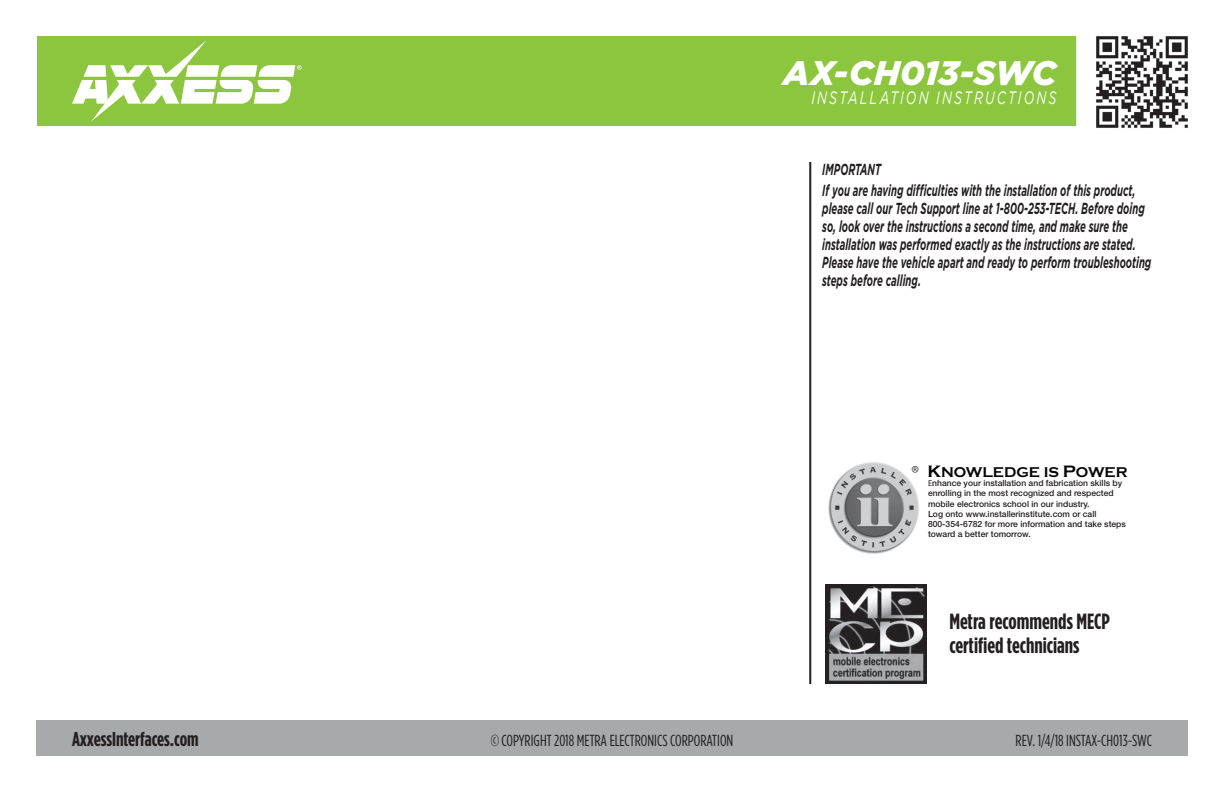
<style>
.page{position:relative;width:1224px;height:792px;background:#fff}
.page>*{position:absolute;margin:0;border:0;box-sizing:border-box;transform-origin:0 0}
.t1{font:italic 900 34px "Gotham";letter-spacing:-.01em;color:#fff}
.t2{font:700 22px/24px "Gotham Condensed";color:#231f20}
.t3{font:700 20px "Gotham Condensed";color:#231f20}
.t4{font:italic 18px "Gotham";letter-spacing:.165em;color:#fff;scale:.7 1}
.t5{font:italic 700 16px/18px "Gotham";color:#231f20;scale:.6 1}
.t6{font:16px "Gotham Condensed";color:#231f20}
.t7{font:700 14.6px "Copperplate Gothic";color:#050504}
.t8{font:14.6px "Myriad";color:#231f20}
.t9{font:500 8.6px/10.2px "Helvetica Neue";color:#231f20}
.s1{font-size:17.2px}
.s2{font-family:"Myriad";font-weight:400}
</style>
<div class="page">
<div style="left:36px;top:720px;width:1152px;height:36px;background:#a8a9ad"></div>
<hr style="left:809px;top:162px;width:2px;height:522px;background:#231f20">
<div style="left:37px;top:36px;width:1150px;height:90px;background:#8bc63e"></div>
<div style="left:1077px;top:2px;width:120px;height:140px;background:#fff"></div>
<img style="left:1096px;top:36px;width:92px;height:92px">
<img style="left:828px;top:462px;width:91px;height:92px">
<img style="left:826px;top:584px;width:100px;height:100px">
<svg style="left:72px;top:40px;width:230px;height:82px"></svg>
<h1 class="t1" style="left:783px;top:53px;width:275px">AX-CH013-SWC</h1>
<p class="t4" style="left:811px;top:88px;width:352px">INSTALLATION INSTRUCTIONS</p>
<p class="t5" style="left:822px;top:158px;width:524px;line-height:21.6px">IMPORTANT<br>If you are having difficulties with the installation of this product,</p>
<p class="t5" style="left:822px;top:200px;width:550px">please call our Tech Support line at 1-800-253-TECH. Before doing so, look over the instructions a second time, and make sure the installation was performed exactly as the instructions are stated.<br>Please have the vehicle apart and ready to perform troubleshooting steps before calling.</p>
<p class="t8" style="left:912px;top:464px;width:9px">®</p>
<p class="t7" style="left:927px;top:464px;width:202px"><span class="s1">K</span>NOWLEDGE IS <span class="s1">P</span>OWER</p>
<p class="t9" style="left:928px;top:478px;width:199px"><span class="s2">E</span>nhance your installation and fabrication skills by enrolling in the most recognized and respected mobile electronics school in our industry.<br>Log onto www.installerinstitute.com or call 800-354-6782 for more information and take steps toward a better tomorrow.</p>
<h2 class="t2" style="left:949px;top:609px;width:162px">Metra recommends MECP certified technicians</h2>
<p class="t3" style="left:72px;top:728px;width:128px">AxxessInterfaces.com</p>
<p class="t6" style="left:491px;top:732px;width:244px">© COPYRIGHT 2018 METRA ELECTRONICS CORPORATION</p>
<p class="t6" style="left:1016px;top:732px;width:138px">REV. 1/4/18 INSTAX-CH013-SWC</p>
</div>
